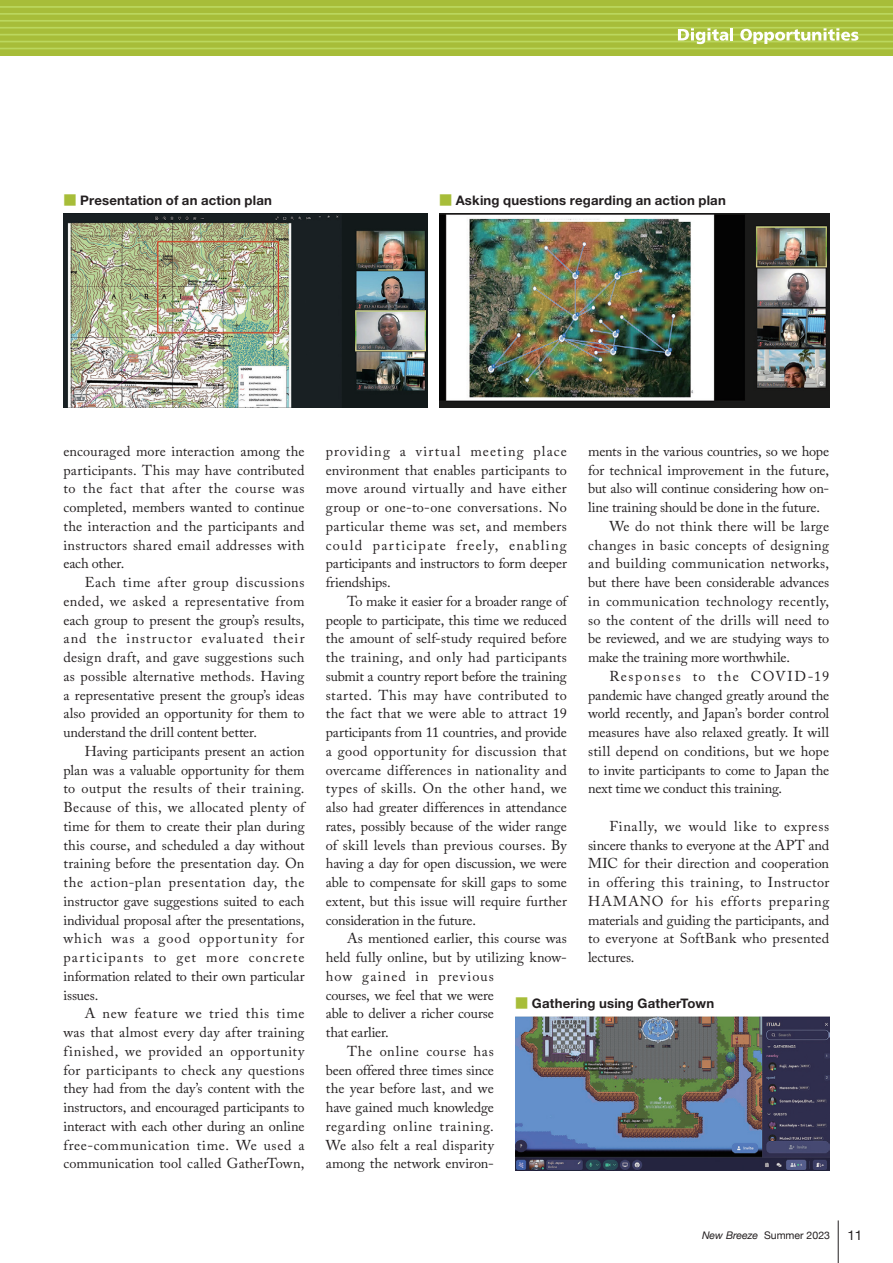
<style>
.page{position:relative;width:893px;height:1263px;background:#fff}
.page>*{position:absolute;margin:0;border:0;box-sizing:border-box;transform-origin:0 0}
._01_cc_本文{font:14.25px/18.8px "Adobe Caslon Pro";letter-spacing:-.005em;color:#231f20;text-align:justify}
.t1{font:13.5px "Helvetica Neue";color:#231f20}
.cc_図タイトル{font:700 13.2px "Helvetica Neue LT Std";letter-spacing:.015em;color:#231f20}
.t2{font:10.5px "Helvetica Neue";color:#231f20}
.s1{font-family:"Shin Go Pro";font-weight:400;color:#a7bd39}
.s2{font-style:italic}
</style>
<div class="page">
<img style="left:63px;top:213px;width:364px;height:194px">
<img style="left:439px;top:213px;width:390px;height:194px">
<img style="left:515px;top:1016px;width:314px;height:155px">
<hr style="left:838px;top:1220px;width:1px;height:43px;background:#231f20">
<div style="left:0;top:0;width:893px;height:55px;background:#a7bd39"></div>
<hr style="left:0;top:6px;width:893px;height:2px;background:#bbd75e">
<hr style="left:0;top:13px;width:893px;height:2px;background:#bbd75e">
<hr style="left:0;top:20px;width:893px;height:2px;background:#bbd75e">
<hr style="left:0;top:27px;width:893px;height:2px;background:#bbd75e">
<hr style="left:0;top:34px;width:893px;height:1px;background:#bbd75e">
<hr style="left:0;top:41px;width:893px;height:1px;background:#bbd75e">
<hr style="left:0;top:48px;width:893px;height:1px;background:#bbd75e">
<svg style="left:678px;top:28px;width:55px;height:16px"></svg>
<svg style="left:740px;top:28px;width:118px;height:16px"></svg>
<p class="cc_図タイトル" style="left:63px;top:192px;width:210px"><span class="s1">■</span> Presentation of an action plan</p>
<p class="cc_図タイトル" style="left:439px;top:192px;width:288px"><span class="s1">■</span> Asking questions regarding an action plan</p>
<p class="_01_cc_本文" style="left:63px;top:442px;width:243px">encouraged more interaction among the participants. This may have contributed to the fact that after the course was completed, members wanted to continue the interaction and the participants and instructors shared email addresses with each other.</p>
<p class="_01_cc_本文" style="left:63px;top:573px;width:243px;text-indent:21px">Each time after group discussions ended, we asked a representative from each group to present the group’s results, and the instructor evaluated their design draft, and gave suggestions such as possible alternative methods. Having a representative present the group’s ideas also provided an opportunity for them to understand the drill content better.</p>
<p class="_01_cc_本文" style="left:63px;top:742px;width:243px;text-indent:21px">Having participants present an action plan was a valuable opportunity for them to output the results of their training.<br>Because of this, we allocated plenty of time for them to create their plan during this course, and scheduled a day without training before the presentation day. On the action-plan presentation day, the instructor gave suggestions suited to each individual proposal after the presentations, which was a good opportunity for participants to get more concrete information related to their own particular issues.</p>
<p class="_01_cc_本文" style="left:63px;top:1004px;width:243px;text-indent:21px">A new feature we tried this time was that almost every day after training finished, we provided an opportunity for participants to check any questions they had from the day’s content with the instructors, and encouraged participants to interact with each other during an online free-communication time. We used a communication tool called GatherTown,</p>
<p class="_01_cc_本文" style="left:326px;top:442px;width:243px">providing a virtual meeting place environment that enables participants to move around virtually and have either group or one-to-one conversations. No particular theme was set, and members could participate freely, enabling participants and instructors to form deeper friendships.</p>
<p class="_01_cc_本文" style="left:326px;top:592px;width:243px;text-indent:21px">To make it easier for a broader range of people to participate, this time we reduced the amount of self-study required before the training, and only had participants submit a country report before the training started. This may have contributed to the fact that we were able to attract 19 participants from 11 countries, and provide a good opportunity for discussion that overcame differences in nationality and types of skills. On the other hand, we also had greater differences in attendance rates, possibly because of the wider range of skill levels than previous courses. By having a day for open discussion, we were able to compensate for skill gaps to some extent, but this issue will require further consideration in the future.</p>
<p class="_01_cc_本文" style="left:326px;top:929px;width:243px;text-align:left;text-indent:21px">As mentioned earlier, this course was held fully online, but by utilizing know&shy;how gained in previous<br>courses, we feel that we were<br>able to deliver a richer course<br>that earlier.</p>
<p class="_01_cc_本文" style="left:326px;top:1042px;width:170px;text-indent:21px">The online course has been offered three times since the year before last, and we have gained much knowledge regarding online training.<br>We also felt a real disparity among the network environ-</p>
<p class="_01_cc_本文" style="left:588px;top:442px;width:243px">ments in the various countries, so we hope for technical improvement in the future, but also will continue considering how on&shy;line training should be done in the future.</p>
<p class="_01_cc_本文" style="left:588px;top:517px;width:243px;text-indent:21px">We do not think there will be large changes in basic concepts of designing and building communication networks, but there have been considerable advances in communication technology recently, so the content of the drills will need to be reviewed, and we are studying ways to make the training more worthwhile.</p>
<p class="_01_cc_本文" style="left:588px;top:667px;width:243px;text-indent:21px">Responses to the COVID-19 pandemic have changed greatly around the world recently, and Japan’s border control measures have also relaxed greatly. It will still depend on conditions, but we hope to invite participants to come to Japan the next time we conduct this training.</p>
<p class="_01_cc_本文" style="left:588px;top:817px;width:243px;text-indent:21px">Finally, we would like to express sincere thanks to everyone at the APT and MIC for their direction and cooperation in offering this training, to Instructor HAMANO for his efforts preparing materials and guiding the participants, and to everyone at SoftBank who presented lectures.</p>
<p class="cc_図タイトル" style="left:515px;top:995px;width:201px"><span class="s1">■</span> Gathering using GatherTown</p>
<p class="t2" style="left:702px;top:1227px;width:129px"><span class="s2">New Breeze</span> Summer 2023</p>
<p class="t1" style="left:847px;top:1225px;width:17px">11</p>
</div>
